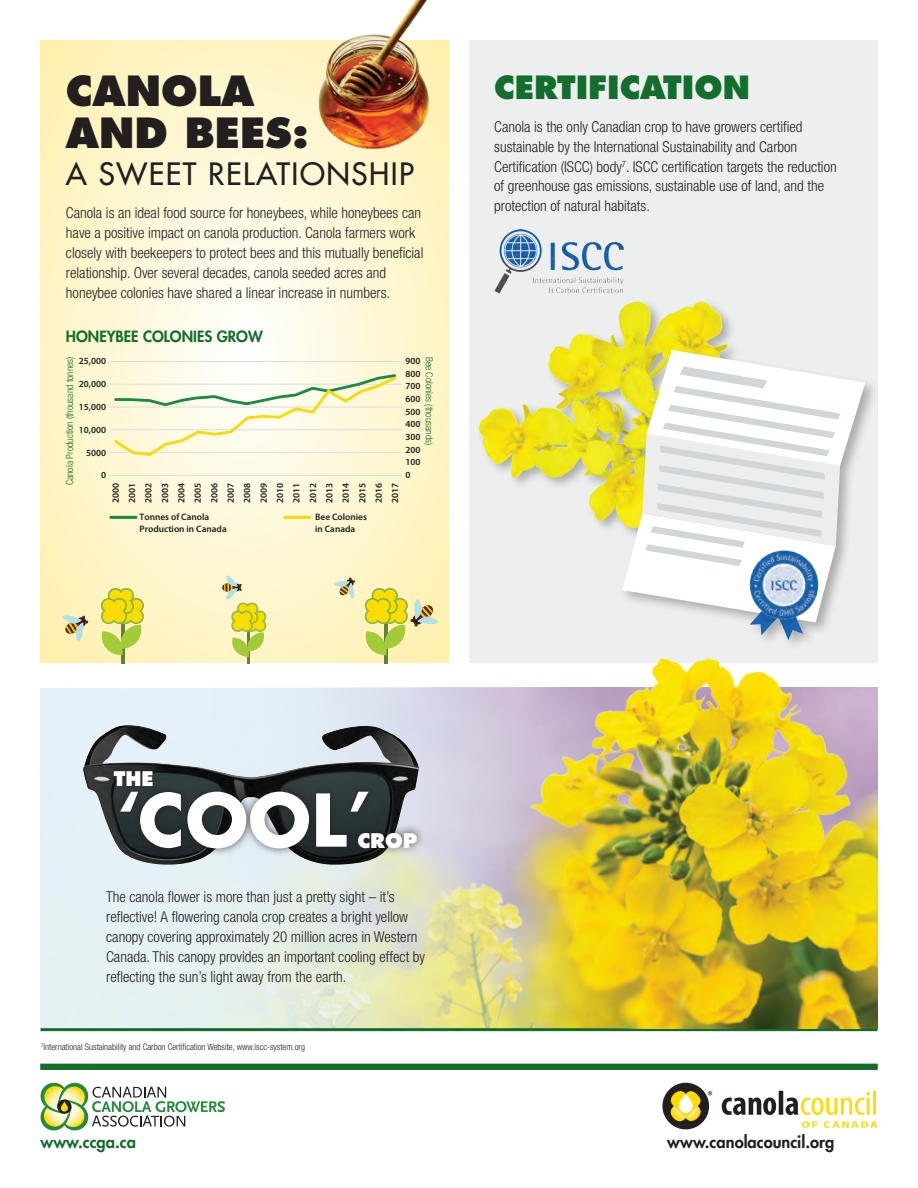
<style>
.page{position:relative;width:918px;height:1188px;background:#fff}
.page>*{position:absolute;margin:0;border:0;box-sizing:border-box;transform-origin:0 0}
.t1{font:700 70.65px "Futura Std";color:#fff}
.t2{font:800 40.5px/42px "Futura Std";color:#231f20}
.t3{font:800 31.2px "Futura Std";color:#136e2d}
.t4{font:500 30px "Futura Std";letter-spacing:.05em;color:#231f20}
.t5{font:800 19.65px "Futura Std";color:#fff}
.t6{font:800 16.35px "Futura Std";color:#231f20}
.t7{font:800 16.35px "Futura Std";color:#136e2d}
.t8{font:800 15.15px "Futura Std";color:#136e2d}
.t9{font:300 condensed 15px/19.8px "Helvetica Neue LT Std";color:#231f20}
.t10{font:300 condensed 9.9px "Helvetica Neue LT Std";color:#136e2d}
.t11{font:600 9.3px/16.5px "Myriad Pro";color:#231f20}
.t12{font:300 condensed 9px "Helvetica Neue LT Std";color:#231f20}
.s1{font-size:60.15px}
</style>
<div class="page">
<img style="left:40px;top:688px;width:359px;height:340px">
<div style="left:40px;top:1064px;width:838px;height:6px;background:#136e2d"></div>
<svg style="left:40px;top:1082px;width:185px;height:49px"></svg>
<svg style="left:61px;top:1101px;width:7px;height:11px"></svg>
<svg style="left:40px;top:40px;width:409px;height:623px;background:#fef6d0"></svg>
<hr style="left:40px;top:1028px;width:838px;height:3px;background:#136e2d">
<div style="left:469px;top:40px;width:409px;height:623px;background:#edeeee"></div>
<svg style="left:61px;top:615px;width:27px;height:28px"></svg>
<hr style="left:121px;top:619px;width:3px;height:44px;background:#608138">
<svg style="left:99px;top:586px;width:47px;height:69px;background:#dcdb5d"></svg>
<svg style="left:333px;top:577px;width:22px;height:23px"></svg>
<hr style="left:385px;top:619px;width:3px;height:44px;background:#608138">
<svg style="left:363px;top:586px;width:77px;height:69px;background:#e0dc77"></svg>
<hr style="left:248px;top:627px;width:2px;height:36px;background:#608138">
<svg style="left:222px;top:574px;width:46px;height:83px;background:#e4e28d"></svg>
<img style="left:499px;top:230px;width:125px;height:38px">
<img style="left:478px;top:268px;width:254px;height:260px">
<div style="left:619px;top:347px;width:260px;height:306px;background:#231f20;opacity:.32"></div>
<svg style="left:622px;top:350px;width:243px;height:290px"></svg>
<img style="left:729px;top:536px;width:111px;height:98px">
<img style="left:83px;top:725px;width:316px;height:140px">
<div style="left:112px;top:783px;width:264px;height:75px;background:#231f20;opacity:.75"></div>
<div style="left:105px;top:761px;width:56px;height:34px;background:#231f20;opacity:.75"></div>
<div style="left:349px;top:823px;width:77px;height:34px;background:#231f20;opacity:.75"></div>
<img style="left:299px;top:0;width:150px;height:186px">
<img style="left:399px;top:647px;width:479px;height:381px">
<hr style="left:110px;top:452px;width:292px;height:1px;background:#dcdddf">
<hr style="left:110px;top:475px;width:292px;height:1px;background:#dcdddf">
<hr style="left:110px;top:429px;width:292px;height:1px;background:#dcdddf">
<hr style="left:110px;top:407px;width:292px;height:1px;background:#dcdddf">
<hr style="left:110px;top:384px;width:292px;height:1px;background:#dcdddf">
<hr style="left:110px;top:361px;width:292px;height:1px;background:#dcdddf">
<svg style="left:112px;top:372px;width:287px;height:86px"></svg>
<hr style="left:111px;top:516px;width:25px;height:3px;background:#1b8a43">
<hr style="left:285px;top:516px;width:25px;height:3px;background:#f9da07">
<div style="left:662px;top:1083px;width:47px;height:46px;background:#231f20;border-radius:50%"></div>
<svg style="left:670px;top:1091px;width:31px;height:31px"></svg>
<svg style="left:679px;top:1094px;width:14px;height:19px"></svg>
<svg style="left:708px;top:1091px;width:4px;height:4px"></svg>
<svg style="left:722px;top:1091px;width:156px;height:37px"></svg>
<h2 class="t2" style="left:66px;top:69px;width:245px">CANOLA<br>AND BEES:</h2>
<h3 class="t4" style="left:66px;top:155px;width:350px">A SWEET RELATIONSHIP</h3>
<p class="t9" style="left:66px;top:203px;width:359px">Canola is an ideal food source for honeybees, while honeybees can have a positive impact on canola production. Canola farmers work closely with beekeepers to protect bees and this mutually beneficial relationship. Over several decades, canola seeded acres and honeybee colonies have shared a linear increase in numbers.</p>
<p class="t8" style="left:66px;top:326px;width:198px">HONEYBEE COLONIES GROW</p>
<p class="t10" style="left:64px;top:485px;width:130px;rotate:-90deg">Canola Production (thousand tonnes)</p>
<p class="t10" style="left:435px;top:357px;width:90px;rotate:90deg">Bee Colonies (thousands)</p>
<p class="t11" style="left:405px;top:352px;width:17px">900</p>
<p class="t11" style="left:79px;top:352px;width:29px">25,000</p>
<p class="t11" style="left:405px;top:365px;width:17px">800</p>
<p class="t11" style="left:79px;top:375px;width:29px">20,000</p>
<p class="t11" style="left:405px;top:378px;width:17px">700</p>
<p class="t11" style="left:405px;top:390px;width:17px">600</p>
<p class="t11" style="left:79px;top:398px;width:29px">15,000</p>
<p class="t11" style="left:405px;top:403px;width:17px">500</p>
<p class="t11" style="left:405px;top:416px;width:17px">400</p>
<p class="t11" style="left:79px;top:421px;width:29px">10,000</p>
<p class="t11" style="left:405px;top:428px;width:17px">300</p>
<p class="t11" style="left:405px;top:441px;width:17px">200</p>
<p class="t11" style="left:86px;top:444px;width:22px">5000</p>
<p class="t11" style="left:101px;top:466px;width:7px">0</p>
<p class="t11" style="left:405px;top:456px;width:17px;line-height:12.8px">100<br>0</p>
<p class="t11" style="left:107px;top:503px;width:22px;text-align:justify;rotate:-90deg">2000<br>2001<br>2002<br>2003<br>2004<br>2005<br>2006<br>2007<br>2008<br>2009<br>2010<br>2011<br>2012<br>2013<br>2014<br>2015<br>2016<br>2017</p>
<p class="t11" style="left:140px;top:511px;width:89px;line-height:11.2px">Tonnes of Canola<br>Production in Canada</p>
<p class="t11" style="left:315px;top:511px;width:53px;line-height:11.2px">Bee Colonies in Canada</p>
<h3 class="t3" style="left:494px;top:67px;width:257px">CERTIFICATION</h3>
<p class="t9" style="left:494px;top:117px;width:344px">Canola is the only Canadian crop to have growers certified sustainable by the International Sustainability and Carbon Certification (ISCC) body<sup>7</sup>. ISCC certification targets the reduction of greenhouse gas emissions, sustainable use of land, and the protection of natural habitats.</p>
<h3 class="t5" style="left:114px;top:766px;width:42px">THE</h3>
<h1 class="t1" style="left:119px;top:773px;width:252px"><span class="s1">‘</span>COOL<span class="s1">’</span></h1>
<h3 class="t5" style="left:357px;top:828px;width:61px">CROP</h3>
<p class="t9" style="left:106px;top:887px;width:320px">The canola flower is more than just a pretty sight – it’s reflective! A flowering canola crop creates a bright yellow canopy covering approximately 20 million acres in Western Canada. This canopy provides an important cooling effect by reflecting the sun’s light away from the earth.</p>
<p class="t12" style="left:41px;top:1042px;width:265px"><sup>7</sup>International Sustainability and Carbon Certification Website, www.iscc-system.org</p>
<p class="t7" style="left:40px;top:1131px;width:97px">www.ccga.ca</p>
<p class="t6" style="left:667px;top:1131px;width:169px">www.canolacouncil.org</p>
</div>
